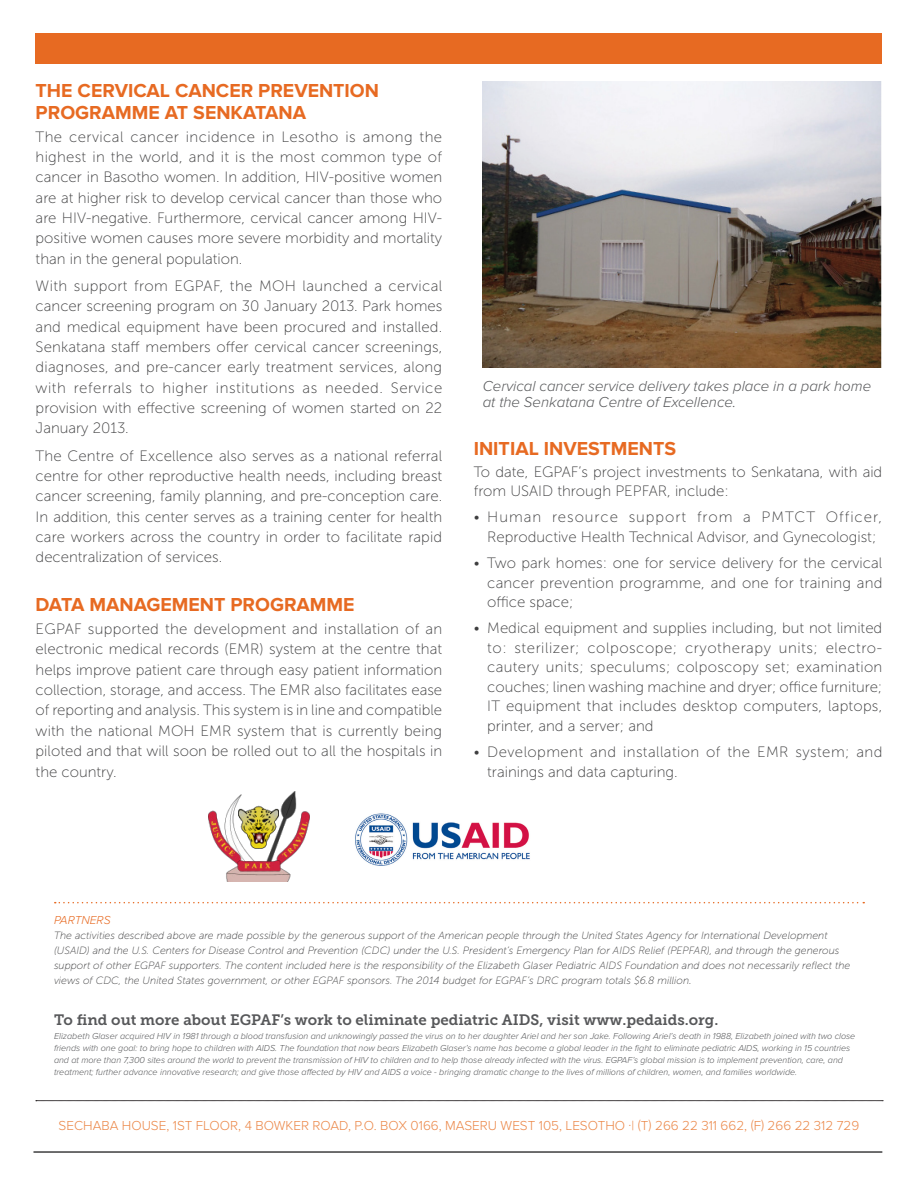
<style>
.page{position:relative;width:918px;height:1188px;background:#fff}
.page>*{position:absolute;margin:0;border:0;box-sizing:border-box;transform-origin:0 0}
.t1{font:700 19.5px/21.9px "Proxima Nova";color:#e76a22}
.body{font:15px/20.4px "Museo Sans 100";color:#3e3e3f;text-align:justify}
.t2{font:italic 300 15px/16.5px "Proxima Nova";color:#57585a}
.Casebody{font:15px "Museo Slab 700";color:#57585a}
.body-2{font:15px/19.5px "Museo Sans 100";letter-spacing:.03em;color:#3e3e3f}
.t3{font:300 13.5px "Proxima Nova";color:#eb8646}
.t4{font:italic 300 12px "Proxima Nova";color:#e76a22}
.body-3{font:italic 10.5px/15px "Museo Sans 100";color:#3e3e3f}
.Casebody-2{font:italic 300 9px/12px "Proxima Nova";color:#57585a}
.s1{font-size:12px}
</style>
<div class="page">
<svg style="left:36px;top:1100px;width:847px;height:1px"></svg>
<hr style="left:33px;top:1151px;width:849px;height:2px;background:#3e3e3f">
<div style="left:36px;top:33px;width:846px;height:31px;background:#e76a22"></div>
<svg style="left:55px;top:902px;width:809px;height:1px"></svg>
<img style="left:355px;top:813px;width:175px;height:53px">
<img style="left:208px;top:791px;width:102px;height:90px">
<img style="left:483px;top:82px;width:398px;height:285px">
<p class="t1" style="left:36px;top:80px;width:345px">THE CERVICAL CANCER PREVENTION<br>PROGRAMME AT SENKATANA</p>
<p class="body" style="left:36px;top:126px;width:408px">The cervical cancer incidence in Lesotho is among the highest in the world, and it is the most common type of cancer in Basotho women. In addition, HIV-positive women are at higher risk to develop cervical cancer than those who are HIV-negative. Furthermore, cervical cancer among HIV&shy;positive women causes more severe morbidity and mortality than in the general population.</p>
<p class="body" style="left:36px;top:276px;width:408px">With support from EGPAF, the MOH launched a cervical cancer screening program on 30 January 2013. Park homes and medical equipment have been procured and installed.<br>Senkatana staff members offer cervical cancer screenings, diagnoses, and pre-cancer early treatment services, along with referrals to higher institutions as needed. Service provision with effective screening of women started on 22<br>January 2013.</p>
<p class="body" style="left:36px;top:445px;width:408px">The Centre of Excellence also serves as a national referral centre for other reproductive health needs, including breast cancer screening, family planning, and pre-conception care.<br>In addition, this center serves as a training center for health care workers across the country in order to facilitate rapid decentralization of services.</p>
<p class="t1" style="left:36px;top:594px;width:321px">DATA MANAGEMENT PROGRAMME</p>
<p class="body" style="left:36px;top:619px;width:408px">EGPAF supported the development and installation of an electronic medical records (EMR) system at the centre that helps improve patient care through easy patient information collection, storage, and access. The EMR also facilitates ease of reporting and analysis. This system is in line and compatible with the national MOH EMR system that is currently being piloted and that will soon be rolled out to all the hospitals in the country.</p>
<p class="t2" style="left:483px;top:378px;width:390px">Cervical cancer service delivery takes place in a park home at the Senkatana Centre of Excellence.</p>
<p class="t1" style="left:474px;top:438px;width:204px">INITIAL INVESTMENTS</p>
<p class="body" style="left:474px;top:462px;width:410px;line-height:19.5px">To date, EGPAF’s project investments to Senkatana, with aid from USAID through PEPFAR, include:</p>
<p class="body" style="left:474px;top:508px;width:410px;line-height:19.5px;text-align:center">• Human resource support from a PMTCT Officer,<br>Reproductive Health Technical Advisor, and Gynecologist;</p>
<p class="body" style="left:487px;top:553px;width:397px;line-height:19.5px;text-indent:-14px">• Two park homes: one for service delivery for the cervical cancer prevention programme, and one for training and office space;</p>
<p class="body" style="left:487px;top:619px;width:397px;line-height:19.5px;text-indent:-14px">• Medical equipment and supplies including, but not limited to: sterilizer; colposcope; cryotherapy units; electro&shy;cautery units; speculums; colposcopy set; examination couches; linen washing machine and dryer; office furniture; IT equipment that includes desktop computers, laptops, printer, and a server; and</p>
<p class="body-2" style="left:487px;top:742px;width:397px;text-indent:-14px">• Development and installation of the EMR system; and trainings and data capturing.</p>
<p class="t4" style="left:54px;top:913px;width:58px">PARTNERS</p>
<p class="body-3" style="left:54px;top:928px;width:798px">The activities described above are made possible by the generous support of the American people through the United States Agency for International Development (USAID) and the U.S. Centers for Disease Control and Prevention (CDC) under the U.S. President’s Emergency Plan for AIDS Relief (PEPFAR), and through the generous support of other EGPAF supporters. The content included here is the responsibility of the Elizabeth Glaser Pediatric AIDS Foundation and does not necessarily reflect the views of CDC, the United States government, or other EGPAF sponsors. The 2014 budget for EGPAF’s DRC program totals $6.8 million<span class="s1">.</span></p>
<p class="Casebody" style="left:54px;top:1011px;width:666px">To find out more about EGPAF’s work to eliminate pediatric AIDS, visit www.pedaids.org.</p>
<p class="Casebody-2" style="left:54px;top:1031px;width:803px">Elizabeth Glaser acquired HIV in 1981 through a blood transfusion and unknowingly passed the virus on to her daughter Ariel and her son Jake. Following Ariel’s death in 1988, Elizabeth joined with two close friends with one goal: to bring hope to children with AIDS. The foundation that now bears Elizabeth Glaser’s name has become a global leader in the fight to eliminate pediatric AIDS, working in 15 countries and at more than 7,300 sites around the world to prevent the transmission of HIV to children and to help those already infected with the virus. EGPAF’s global mission is to implement prevention, care, and treatment; further advance innovative research; and give those affected by HIV and AIDS a voice - bringing dramatic change to the lives of millions of children, women, and families worldwide.</p>
<p class="t3" style="left:59px;top:1118px;width:802px">SECHABA HOUSE, 1ST FLOOR, 4 BOWKER ROAD, P.O. BOX 0166, MASERU WEST 105, LESOTHO ·| (T) 266 22 311 662, (F) 266 22 312 729</p>
</div>
